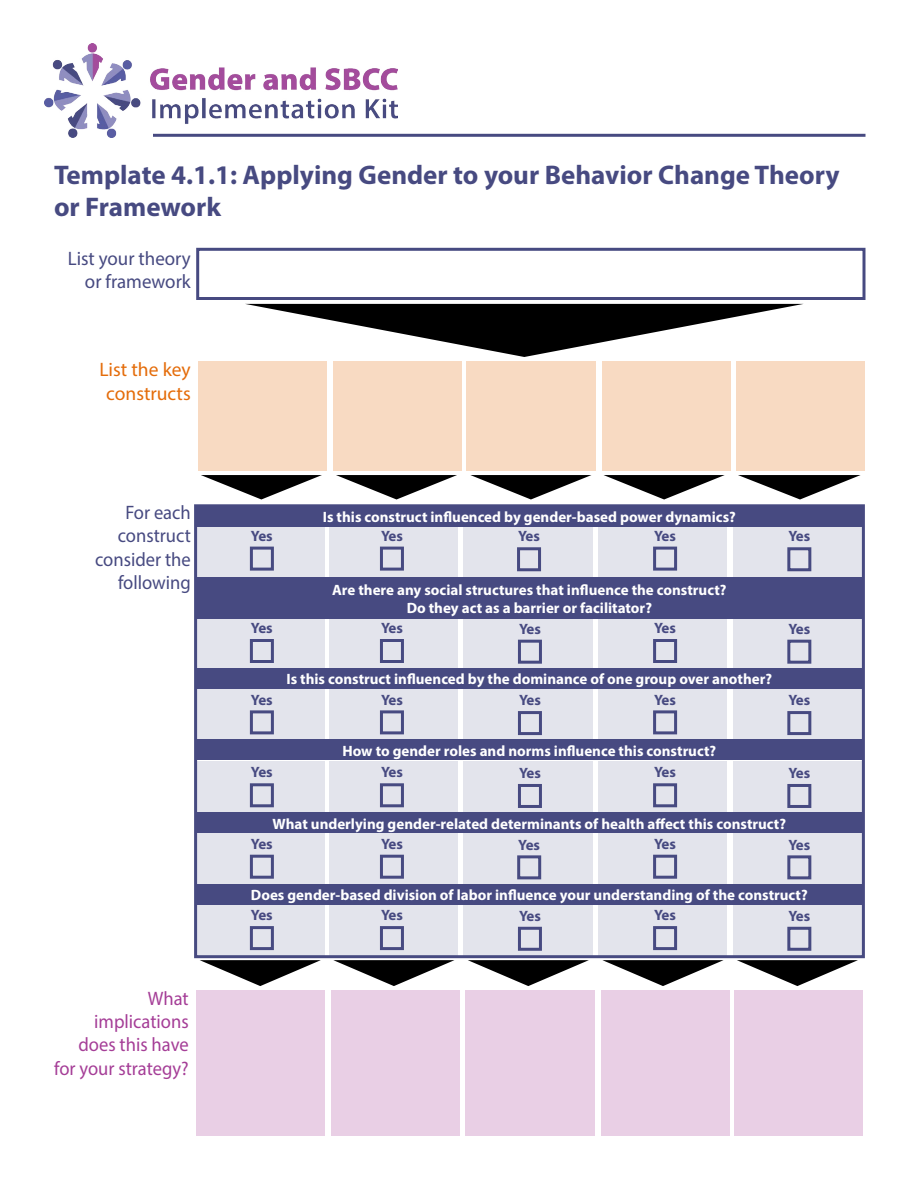
<style>
.page{position:relative;width:918px;height:1188px;background:#fff}
.page>*{position:absolute;margin:0;border:0;box-sizing:border-box;transform-origin:0 0}
.t1{font:700 27px/32.4px "Myriad Pro";color:#474a81}
.t2{font:19.5px/23.4px "Myriad Pro";color:#a53e97;text-align:right;scale:.95 1}
.t3{font:19.5px/23.4px "Myriad Pro";color:#474a81;text-align:right;scale:.95 1}
.t4{font:19.5px/23.4px "Myriad Pro";color:#474a81;text-align:right}
.t5{font:19.5px/23.4px "Myriad Pro";color:#e46c0a;text-align:center}
.t6{font:700 15px/18px "Myriad Pro";color:#fff;text-align:center}
.t7{font:700 15px "Myriad Pro";letter-spacing:-.055em;color:#474a81}
</style>
<div class="page">
<img style="left:45px;top:44px;width:352px;height:94px">
<div style="left:196px;top:248px;width:670px;height:52px;background:#fff;border:3px solid #474a81"></div>
<div style="left:198px;top:362px;width:129px;height:109px;background:#f8dac2"></div>
<div style="left:333px;top:362px;width:129px;height:109px;background:#f8dac2"></div>
<div style="left:467px;top:362px;width:129px;height:109px;background:#f8dac2"></div>
<div style="left:602px;top:362px;width:129px;height:109px;background:#f8dac2"></div>
<div style="left:736px;top:362px;width:129px;height:109px;background:#f8dac2"></div>
<div style="left:196px;top:525px;width:129px;height:52px;background:#e3e4ec"></div>
<div style="left:329px;top:525px;width:129px;height:52px;background:#e3e4ec"></div>
<div style="left:464px;top:525px;width:129px;height:52px;background:#e3e4ec"></div>
<div style="left:598px;top:525px;width:130px;height:52px;background:#e3e4ec"></div>
<div style="left:733px;top:525px;width:129px;height:52px;background:#e3e4ec"></div>
<div style="left:196px;top:506px;width:667px;height:21px;background:#474a81"></div>
<div style="left:250px;top:547px;width:24px;height:24px;border:3px solid #474a81"></div>
<div style="left:380px;top:547px;width:24px;height:24px;border:3px solid #474a81"></div>
<div style="left:517px;top:547px;width:24px;height:24px;border:3px solid #474a81"></div>
<div style="left:653px;top:547px;width:24px;height:24px;border:3px solid #474a81"></div>
<div style="left:787px;top:547px;width:24px;height:24px;border:3px solid #474a81"></div>
<div style="left:196px;top:617px;width:129px;height:53px;background:#e3e4ec"></div>
<div style="left:329px;top:617px;width:129px;height:53px;background:#e3e4ec"></div>
<div style="left:464px;top:617px;width:129px;height:53px;background:#e3e4ec"></div>
<div style="left:598px;top:617px;width:130px;height:53px;background:#e3e4ec"></div>
<div style="left:733px;top:617px;width:129px;height:53px;background:#e3e4ec"></div>
<div style="left:196px;top:577px;width:667px;height:42px;background:#474a81"></div>
<div style="left:250px;top:639px;width:24px;height:24px;border:3px solid #474a81"></div>
<div style="left:380px;top:639px;width:24px;height:24px;border:3px solid #474a81"></div>
<div style="left:518px;top:640px;width:24px;height:24px;border:3px solid #474a81"></div>
<div style="left:653px;top:639px;width:24px;height:24px;border:3px solid #474a81"></div>
<div style="left:787px;top:640px;width:24px;height:24px;border:3px solid #474a81"></div>
<div style="left:196px;top:689px;width:129px;height:52px;background:#e3e4ec"></div>
<div style="left:329px;top:689px;width:129px;height:52px;background:#e3e4ec"></div>
<div style="left:464px;top:689px;width:129px;height:52px;background:#e3e4ec"></div>
<div style="left:598px;top:689px;width:130px;height:52px;background:#e3e4ec"></div>
<div style="left:733px;top:689px;width:129px;height:52px;background:#e3e4ec"></div>
<div style="left:196px;top:668px;width:667px;height:21px;background:#474a81"></div>
<div style="left:250px;top:710px;width:24px;height:24px;border:3px solid #474a81"></div>
<div style="left:380px;top:710px;width:24px;height:24px;border:3px solid #474a81"></div>
<div style="left:518px;top:711px;width:24px;height:24px;border:3px solid #474a81"></div>
<div style="left:653px;top:710px;width:24px;height:24px;border:3px solid #474a81"></div>
<div style="left:787px;top:711px;width:24px;height:24px;border:3px solid #474a81"></div>
<div style="left:196px;top:762px;width:129px;height:52px;background:#e3e4ec"></div>
<div style="left:329px;top:762px;width:129px;height:52px;background:#e3e4ec"></div>
<div style="left:464px;top:762px;width:129px;height:52px;background:#e3e4ec"></div>
<div style="left:598px;top:762px;width:130px;height:52px;background:#e3e4ec"></div>
<div style="left:733px;top:762px;width:129px;height:52px;background:#e3e4ec"></div>
<div style="left:196px;top:740px;width:667px;height:20px;background:#474a81"></div>
<div style="left:250px;top:783px;width:24px;height:24px;border:3px solid #474a81"></div>
<div style="left:380px;top:783px;width:24px;height:24px;border:3px solid #474a81"></div>
<div style="left:518px;top:784px;width:24px;height:24px;border:3px solid #474a81"></div>
<div style="left:653px;top:783px;width:24px;height:24px;border:3px solid #474a81"></div>
<div style="left:787px;top:784px;width:24px;height:24px;border:3px solid #474a81"></div>
<div style="left:196px;top:833px;width:129px;height:52px;background:#e3e4ec"></div>
<div style="left:329px;top:833px;width:129px;height:52px;background:#e3e4ec"></div>
<div style="left:464px;top:833px;width:129px;height:52px;background:#e3e4ec"></div>
<div style="left:598px;top:833px;width:130px;height:52px;background:#e3e4ec"></div>
<div style="left:733px;top:833px;width:129px;height:52px;background:#e3e4ec"></div>
<div style="left:196px;top:812px;width:667px;height:21px;background:#474a81"></div>
<div style="left:250px;top:855px;width:24px;height:24px;border:3px solid #474a81"></div>
<div style="left:380px;top:855px;width:24px;height:24px;border:3px solid #474a81"></div>
<div style="left:517px;top:855px;width:24px;height:24px;border:3px solid #474a81"></div>
<div style="left:653px;top:855px;width:24px;height:24px;border:3px solid #474a81"></div>
<div style="left:787px;top:855px;width:24px;height:24px;border:3px solid #474a81"></div>
<div style="left:196px;top:904px;width:129px;height:53px;background:#e3e4ec"></div>
<div style="left:329px;top:904px;width:129px;height:53px;background:#e3e4ec"></div>
<div style="left:464px;top:904px;width:129px;height:53px;background:#e3e4ec"></div>
<div style="left:598px;top:904px;width:130px;height:53px;background:#e3e4ec"></div>
<div style="left:733px;top:904px;width:129px;height:53px;background:#e3e4ec"></div>
<div style="left:196px;top:884px;width:667px;height:21px;background:#474a81"></div>
<div style="left:250px;top:926px;width:24px;height:24px;border:3px solid #474a81"></div>
<div style="left:380px;top:926px;width:24px;height:24px;border:3px solid #474a81"></div>
<div style="left:518px;top:927px;width:24px;height:24px;border:3px solid #474a81"></div>
<div style="left:653px;top:926px;width:24px;height:24px;border:3px solid #474a81"></div>
<div style="left:787px;top:927px;width:24px;height:24px;border:3px solid #474a81"></div>
<div style="left:196px;top:990px;width:129px;height:146px;background:#e9cfe5"></div>
<div style="left:332px;top:990px;width:128px;height:146px;background:#e9cfe5"></div>
<div style="left:465px;top:990px;width:129px;height:146px;background:#e9cfe5"></div>
<div style="left:601px;top:990px;width:129px;height:146px;background:#e9cfe5"></div>
<div style="left:734px;top:990px;width:129px;height:146px;background:#e9cfe5"></div>
<div style="left:194px;top:504px;width:671px;height:454px;border:3px solid #474a81"></div>
<svg style="left:200px;top:960px;width:121px;height:26px"></svg>
<svg style="left:333px;top:960px;width:121px;height:26px"></svg>
<svg style="left:468px;top:960px;width:121px;height:26px"></svg>
<svg style="left:602px;top:960px;width:122px;height:26px"></svg>
<svg style="left:737px;top:960px;width:121px;height:26px"></svg>
<svg style="left:201px;top:475px;width:121px;height:25px"></svg>
<svg style="left:336px;top:475px;width:121px;height:25px"></svg>
<svg style="left:470px;top:475px;width:122px;height:25px"></svg>
<svg style="left:604px;top:475px;width:121px;height:25px"></svg>
<svg style="left:738px;top:475px;width:123px;height:25px"></svg>
<svg style="left:246px;top:304px;width:557px;height:53px"></svg>
<hr style="left:153px;top:134px;width:713px;height:3px;background:#474a81">
<h1 class="t1" style="left:54px;top:158px;width:787px">Template 4.1.1: Applying Gender to your Behavior Change Theory or Framework</h1>
<h2 class="t4" style="left:68px;top:246px;width:125px">List your theory or framework</h2>
<h2 class="t5" style="left:99px;top:358px;width:93px">List the key constructs</h2>
<h2 class="t3" style="left:95px;top:500px;width:102px">For each construct consider the following</h2>
<h2 class="t2" style="left:54px;top:986px;width:143px">What implications does this have for your strategy?</h2>
<p class="t6" style="left:323px;top:507px;width:415px">Is this construct influenced by gender-based power dynamics?</p>
<p class="t7" style="left:251px;top:526px;width:23px">Yes</p>
<p class="t7" style="left:381px;top:526px;width:23px">Yes</p>
<p class="t7" style="left:518px;top:527px;width:23px">Yes</p>
<p class="t7" style="left:654px;top:526px;width:23px">Yes</p>
<p class="t7" style="left:788px;top:527px;width:23px">Yes</p>
<p class="t6" style="left:332px;top:580px;width:396px">Are there any social structures that influence the construct?<br>Do they act as a barrier or facilitator?</p>
<p class="t7" style="left:251px;top:618px;width:23px">Yes</p>
<p class="t7" style="left:381px;top:618px;width:23px">Yes</p>
<p class="t7" style="left:519px;top:619px;width:23px">Yes</p>
<p class="t7" style="left:654px;top:618px;width:23px">Yes</p>
<p class="t7" style="left:788px;top:619px;width:23px">Yes</p>
<p class="t6" style="left:286px;top:670px;width:487px">Is this construct influenced by the dominance of one group over another?</p>
<p class="t7" style="left:251px;top:690px;width:23px">Yes</p>
<p class="t7" style="left:381px;top:690px;width:23px">Yes</p>
<p class="t7" style="left:519px;top:690px;width:23px">Yes</p>
<p class="t7" style="left:654px;top:690px;width:23px">Yes</p>
<p class="t7" style="left:788px;top:690px;width:23px">Yes</p>
<p class="t6" style="left:342px;top:741px;width:375px">How to gender roles and norms influence this construct?</p>
<p class="t7" style="left:251px;top:763px;width:23px">Yes</p>
<p class="t7" style="left:381px;top:763px;width:23px">Yes</p>
<p class="t7" style="left:519px;top:763px;width:23px">Yes</p>
<p class="t7" style="left:654px;top:763px;width:23px">Yes</p>
<p class="t7" style="left:788px;top:763px;width:23px">Yes</p>
<p class="t6" style="left:273px;top:814px;width:515px">What underlying gender-related determinants of health affect this construct?</p>
<p class="t7" style="left:251px;top:834px;width:23px">Yes</p>
<p class="t7" style="left:381px;top:834px;width:23px">Yes</p>
<p class="t7" style="left:518px;top:835px;width:23px">Yes</p>
<p class="t7" style="left:654px;top:834px;width:23px">Yes</p>
<p class="t7" style="left:788px;top:835px;width:23px">Yes</p>
<p class="t6" style="left:251px;top:885px;width:558px">Does gender-based division of labor influence your understanding of the construct?</p>
<p class="t7" style="left:251px;top:905px;width:23px">Yes</p>
<p class="t7" style="left:381px;top:905px;width:23px">Yes</p>
<p class="t7" style="left:519px;top:906px;width:23px">Yes</p>
<p class="t7" style="left:654px;top:905px;width:23px">Yes</p>
<p class="t7" style="left:788px;top:906px;width:23px">Yes</p>
</div>
